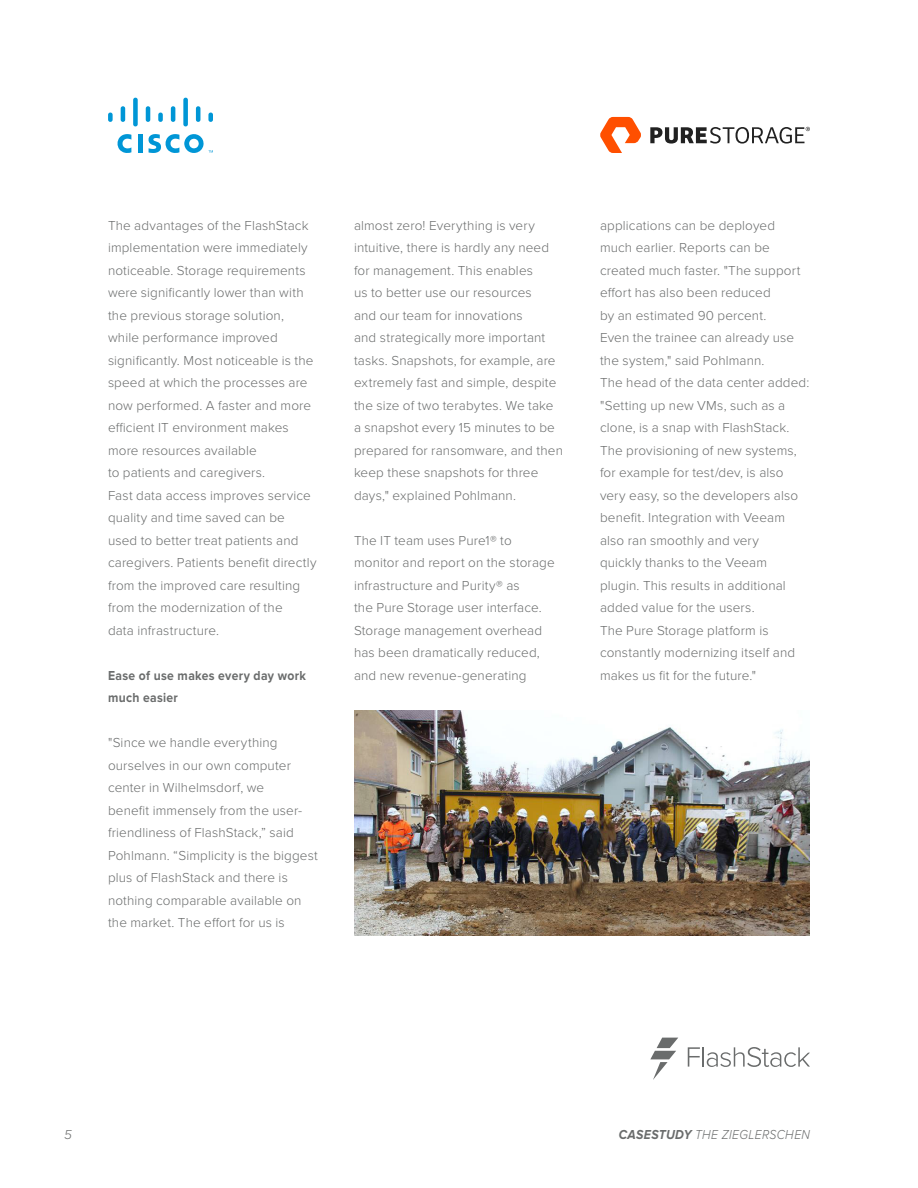
<style>
.page{position:relative;width:918px;height:1188px;background:#fff}
.page>*{position:absolute;margin:0;border:0;box-sizing:border-box;transform-origin:0 0}
.t1{font:300 13.5px/22.5px "Proxima Nova";letter-spacing:.01em;color:#6a6c6c}
.t2{font:700 13.5px/22.5px "Proxima Nova";letter-spacing:.03em;color:#6a6c6c;scale:.9 1}
.t3{font:italic 300 13.5px "Proxima Nova";letter-spacing:.025em;color:#6a6c6c;scale:.9 1}
.t4{font:italic 300 13.5px "Proxima Nova";letter-spacing:.025em;color:#6a6c6c}
.s1{font-weight:700}
</style>
<div class="page">
<svg style="left:688px;top:1047px;width:12px;height:20px"></svg>
<hr style="left:702px;top:1047px;width:2px;height:20px;background:#6a6c6c">
<svg style="left:707px;top:1047px;width:103px;height:20px"></svg>
<svg style="left:650px;top:1038px;width:28px;height:42px"></svg>
<svg style="left:600px;top:117px;width:41px;height:36px"></svg>
<svg style="left:650px;top:127px;width:160px;height:17px"></svg>
<svg style="left:117px;top:134px;width:14px;height:19px"></svg>
<hr style="left:138px;top:134px;width:4px;height:19px;background:#0096d6">
<svg style="left:108px;top:113px;width:5px;height:9px"></svg>
<svg style="left:121px;top:106px;width:4px;height:16px"></svg>
<svg style="left:133px;top:98px;width:5px;height:28px"></svg>
<svg style="left:146px;top:106px;width:4px;height:16px"></svg>
<svg style="left:158px;top:113px;width:5px;height:9px"></svg>
<svg style="left:171px;top:106px;width:4px;height:16px"></svg>
<svg style="left:183px;top:98px;width:5px;height:28px"></svg>
<svg style="left:196px;top:106px;width:4px;height:16px"></svg>
<svg style="left:208px;top:113px;width:5px;height:9px"></svg>
<svg style="left:148px;top:134px;width:65px;height:19px"></svg>
<img style="left:354px;top:711px;width:456px;height:225px">
<p class="t1" style="left:108px;top:214px;width:210px">The advantages of the FlashStack implementation were immediately noticeable. Storage requirements were significantly lower than with the previous storage solution, while performance improved significantly. Most noticeable is the speed at which the processes are now performed. A faster and more efficient IT environment makes more resources available<br>to patients and caregivers.<br>Fast data access improves service quality and time saved can be used to better treat patients and caregivers. Patients benefit directly from the improved care resulting from the modernization of the<br>data infrastructure.</p>
<p class="t2" style="left:108px;top:664px;width:221px">Ease of use makes every day work much easier</p>
<p class="t1" style="left:108px;top:731px;width:212px">"Since we handle everything ourselves in our own computer center in Wilhelmsdorf, we<br>benefit immensely from the user&shy;friendliness of FlashStack,” said<br>Pohlmann. “Simplicity is the biggest plus of FlashStack and there is nothing comparable available on the market. The effort for us is</p>
<p class="t1" style="left:354px;top:214px;width:211px">almost zero! Everything is very intuitive, there is hardly any need for management. This enables<br>us to better use our resources<br>and our team for innovations<br>and strategically more important tasks. Snapshots, for example, are extremely fast and simple, despite the size of two terabytes. We take a snapshot every 15 minutes to be prepared for ransomware, and then keep these snapshots for three days," explained Pohlmann.</p>
<p class="t1" style="left:354px;top:529px;width:202px">The IT team uses Pure1® to monitor and report on the storage infrastructure and Purity® as<br>the Pure Storage user interface.<br>Storage management overhead has been dramatically reduced, and new revenue-generating</p>
<p class="t1" style="left:600px;top:214px;width:202px">applications can be deployed much earlier. Reports can be created much faster. "The support effort has also been reduced<br>by an estimated 90 percent.<br>Even the trainee can already use the system," said Pohlmann.</p>
<p class="t1" style="left:600px;top:371px;width:211px">The head of the data center added: "Setting up new VMs, such as a clone, is a snap with FlashStack.<br>The provisioning of new systems, for example for test/dev, is also very easy, so the developers also benefit. Integration with Veeam also ran smoothly and very<br>quickly thanks to the Veeam plugin. This results in additional added value for the users.<br>The Pure Storage platform is constantly modernizing itself and makes us fit for the future."</p>
<p class="t4" style="left:64px;top:1127px;width:9px">5</p>
<p class="t3" style="left:619px;top:1127px;width:214px"><span class="s1">CASESTUDY</span> THE ZIEGLERSCHEN</p>
</div>
